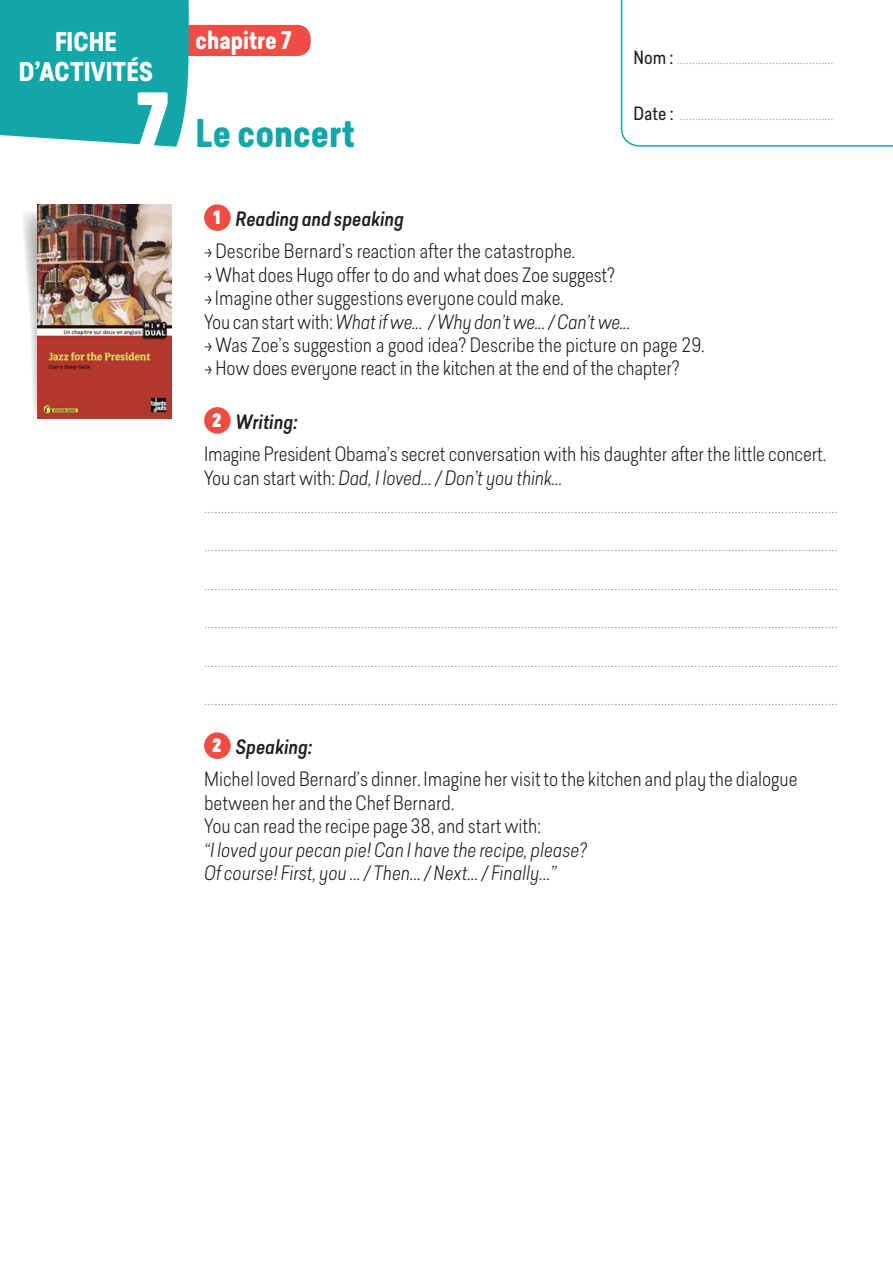
<style>
.page{position:relative;width:893px;height:1263px;background:#fff}
.page>*{position:absolute;margin:0;border:0;box-sizing:border-box;transform-origin:0 0}
._03_NUMERO_FICHE{font:900 73.2px "Predige Rounded";color:#fff}
._03_TITRE_1{font:700 37.5px "Predige Rounded";color:#13a6a9}
.t1{font:700 25.5px "Predige Rounded";color:#fff}
._03_CHAPITRE_X{font:700 24.15px "Predige Rounded";color:#fff}
._03_LIGNE_CONDUITE{font:100 19.5px "Predige Rounded";color:#939598}
._03_CONSIGNE{font:300 19.5px/23.4px "Predige Rounded";color:#231f20}
._03_CONSIGNE-2{font:italic 300 19.5px "Predige Rounded";color:#231f20}
._03_CONSIGNE-3{font:italic 500 19.5px "Predige Rounded";color:#231f20}
.t2{font:100 18px "Predige Rounded";color:#939598}
.t3{font:900 18px "Predige Rounded";color:#fff}
.s1{font-weight:400;color:#231f20}
.s2{font-style:normal}
</style>
<div class="page">
<svg style="left:23px;top:211px;width:15px;height:208px"></svg>
<img style="left:38px;top:204px;width:134px;height:215px">
<div style="left:159px;top:25px;width:152px;height:31px;background:#ef4d43;border-radius:14px"></div>
<div style="left:0;top:0;width:190px;height:147px;background:#13a6a9"></div>
<svg style="left:621px;top:0;width:272px;height:147px"></svg>
<div style="left:204px;top:204px;width:27px;height:27px;background:#ef4d43;border-radius:50%"></div>
<div style="left:204px;top:407px;width:27px;height:27px;background:#ef4d43;border-radius:50%"></div>
<div style="left:204px;top:732px;width:27px;height:27px;background:#ef4d43;border-radius:50%"></div>
<p class="t1" style="left:55px;top:23px;width:63px">FICHE</p>
<p class="_03_CHAPITRE_X" style="left:196px;top:23px;width:97px">chapitre 7</p>
<p class="t1" style="left:19px;top:54px;width:136px">D’ACTIVITÉS</p>
<p class="_03_NUMERO_FICHE" style="left:136px;top:67px;width:34px">7</p>
<p class="_03_TITRE_1" style="left:196px;top:106px;width:161px">Le concert</p>
<p class="t2" style="left:634px;top:46px;width:202px"><span class="s1">Nom :</span> ...................................................</p>
<p class="t2" style="left:634px;top:101px;width:202px"><span class="s1">Date :</span> ..................................................</p>
<p class="t3" style="left:213px;top:205px;width:9px">1</p>
<p class="_03_CONSIGNE-3" style="left:236px;top:206px;width:170px">Reading and speaking</p>
<p class="_03_CONSIGNE" style="left:204px;top:239px;width:373px">-&gt; Describe Bernard’s reaction after the catastrophe.</p>
<p class="_03_CONSIGNE" style="left:204px;top:262px;width:412px">-&gt; What does Hugo offer to do and what does Zoe suggest?</p>
<p class="_03_CONSIGNE" style="left:204px;top:286px;width:361px">-&gt; Imagine other suggestions everyone could make.</p>
<p class="_03_CONSIGNE-2" style="left:204px;top:308px;width:428px"><span class="s2">You can start with:</span> What if we... / Why don’t we... / Can’t we...</p>
<p class="_03_CONSIGNE" style="left:204px;top:333px;width:502px">-&gt; Was Zoe’s suggestion a good idea? Describe the picture on page 29.</p>
<p class="_03_CONSIGNE" style="left:204px;top:356px;width:477px">-&gt; How does everyone react in the kitchen at the end of the chapter?</p>
<p class="t3" style="left:212px;top:407px;width:11px">2</p>
<p class="_03_CONSIGNE-3" style="left:236px;top:409px;width:64px">Writing:</p>
<p class="_03_CONSIGNE" style="left:204px;top:442px;width:624px">Imagine President Obama’s secret conversation with his daughter after the little concert.</p>
<p class="_03_CONSIGNE-2" style="left:204px;top:464px;width:360px"><span class="s2">You can start with:</span> Dad, I loved... / Don’t you think...</p>
<p class="_03_LIGNE_CONDUITE" style="left:204px;top:493px;width:635px">..............................................................................................................................................................................................</p>
<p class="_03_LIGNE_CONDUITE" style="left:204px;top:531px;width:635px">..............................................................................................................................................................................................</p>
<p class="_03_LIGNE_CONDUITE" style="left:204px;top:570px;width:635px">..............................................................................................................................................................................................</p>
<p class="_03_LIGNE_CONDUITE" style="left:204px;top:608px;width:635px">..............................................................................................................................................................................................</p>
<p class="_03_LIGNE_CONDUITE" style="left:204px;top:647px;width:635px">..............................................................................................................................................................................................</p>
<p class="_03_LIGNE_CONDUITE" style="left:204px;top:685px;width:635px">..............................................................................................................................................................................................</p>
<p class="t3" style="left:212px;top:733px;width:11px">2</p>
<p class="_03_CONSIGNE-3" style="left:236px;top:734px;width:79px">Speaking:</p>
<p class="_03_CONSIGNE" style="left:204px;top:767px;width:595px">Michel loved Bernard’s dinner. Imagine her visit to the kitchen and play the dialogue between her and the Chef Bernard.</p>
<p class="_03_CONSIGNE" style="left:204px;top:814px;width:339px">You can read the recipe page 38, and start with:</p>
<p class="_03_CONSIGNE-2" style="left:204px;top:836px;width:384px">“I loved your pecan pie! Can I have the recipe, please?</p>
<p class="_03_CONSIGNE-2" style="left:204px;top:860px;width:354px">Of course! First, you ... / Then... / Next... / Finally...”</p>
</div>
